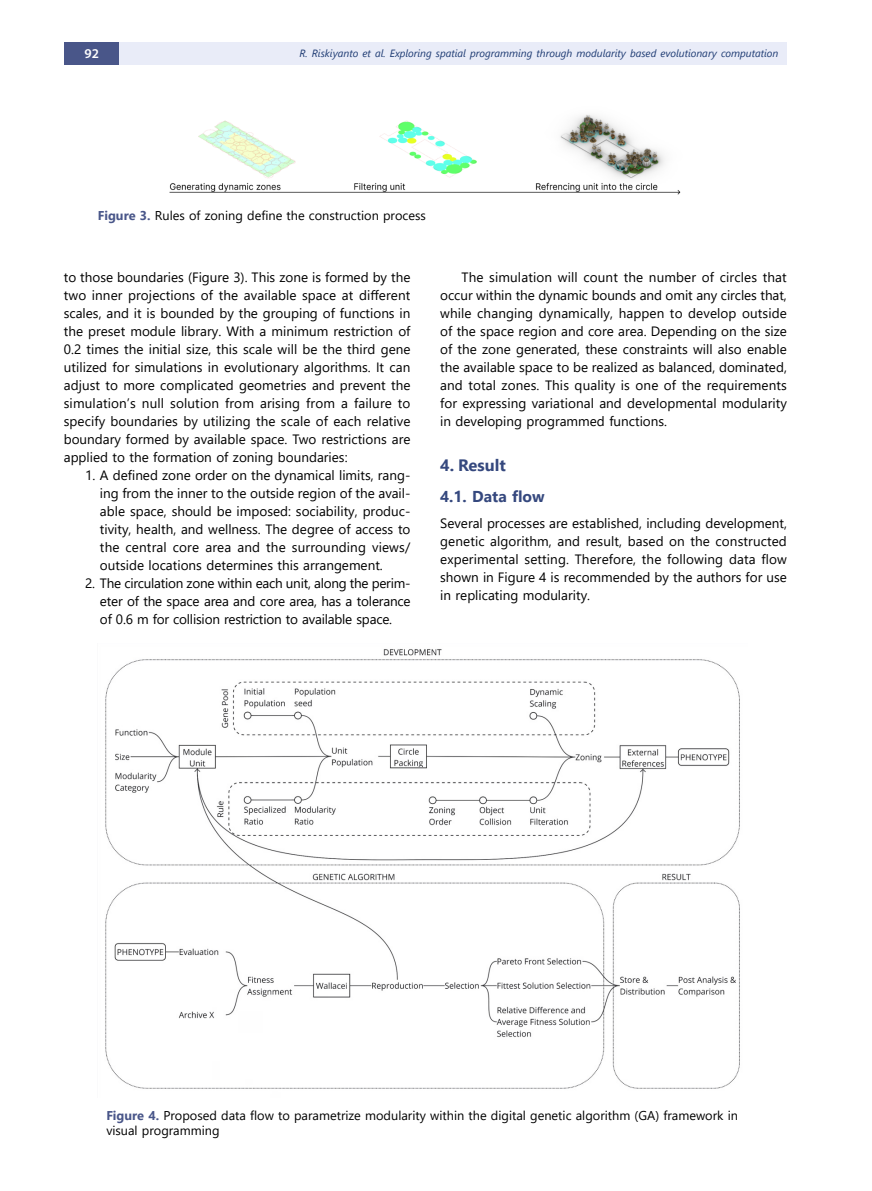
<style>
.page{position:relative;width:872px;height:1191px;background:#fff}
.page>*{position:absolute;margin:0;border:0;box-sizing:border-box;transform-origin:0 0}
.t1{font:700 16.5px "Segoe UI";color:#35487e}
.t2{font:700 15.75px "Segoe UI";color:#35487e}
.t3{font:13.5px/18px "Segoe UI";color:#000;text-align:justify}
.t4{font:600 13.5px "Myriad Pro";color:#fff}
.t5{font:12.75px/15.3px "Segoe UI";color:#000}
.t6{font:italic 10.5px "Segoe UI";color:#1e3b73}
.s1{font-weight:700;color:#495689}
</style>
<div class="page">
<div style="left:64px;top:43px;width:55px;height:22px;background:#495689"></div>
<div style="left:119px;top:43px;width:668px;height:22px;background:#e9ecf8"></div>
<img style="left:169px;top:114px;width:512px;height:81px">
<img style="left:105px;top:649px;width:635px;height:440px">
<p class="t4" style="left:84px;top:45px;width:16px">92</p>
<p class="t6" style="left:299px;top:43px;width:480px">R. Riskiyanto et al. Exploring spatial programming through modularity based evolutionary computation</p>
<p class="t5" style="left:98px;top:206px;width:329px"><span class="s1">Figure 3.</span> Rules of zoning define the construction process</p>
<p class="t3" style="left:64px;top:267px;width:348px">to those boundaries (Figure 3). This zone is formed by the two inner projections of the available space at different scales, and it is bounded by the grouping of functions in the preset module library. With a minimum restriction of 0.2 times the initial size, this scale will be the third gene utilized for simulations in evolutionary algorithms. It can adjust to more complicated geometries and prevent the simulation’s null solution from arising from a failure to specify boundaries by utilizing the scale of each relative boundary formed by available space. Two restrictions are applied to the formation of zoning boundaries:</p>
<p class="t3" style="left:100px;top:465px;width:312px;text-indent:-15px">1. A defined zone order on the dynamical limits, rang&shy;ing from the inner to the outside region of the avail&shy;able space, should be imposed: sociability, produc&shy;tivity, health, and wellness. The degree of access to the central core area and the surrounding views/ outside locations determines this arrangement.</p>
<p class="t3" style="left:100px;top:573px;width:312px;text-indent:-15px">2. The circulation zone within each unit, along the perim&shy;eter of the space area and core area, has a tolerance of 0.6 m for collision restriction to available space.</p>
<p class="t3" style="left:440px;top:267px;width:348px;text-indent:21px">The simulation will count the number of circles that occur within the dynamic bounds and omit any circles that, while changing dynamically, happen to develop outside of the space region and core area. Depending on the size of the zone generated, these constraints will also enable the available space to be realized as balanced, dominated, and total zones. This quality is one of the requirements for expressing variational and developmental modularity in developing programmed functions.</p>
<p class="t1" style="left:440px;top:449px;width:67px">4. Result</p>
<p class="t2" style="left:440px;top:481px;width:106px">4.1. Data flow</p>
<p class="t3" style="left:440px;top:513px;width:348px">Several processes are established, including development, genetic algorithm, and result, based on the constructed experimental setting. Therefore, the following data flow shown in Figure 4 is recommended by the authors for use in replicating modularity.</p>
<p class="t5" style="left:106px;top:1106px;width:633px"><span class="s1">Figure 4.</span> Proposed data flow to parametrize modularity within the digital genetic algorithm (GA) framework in visual programming</p>
</div>
